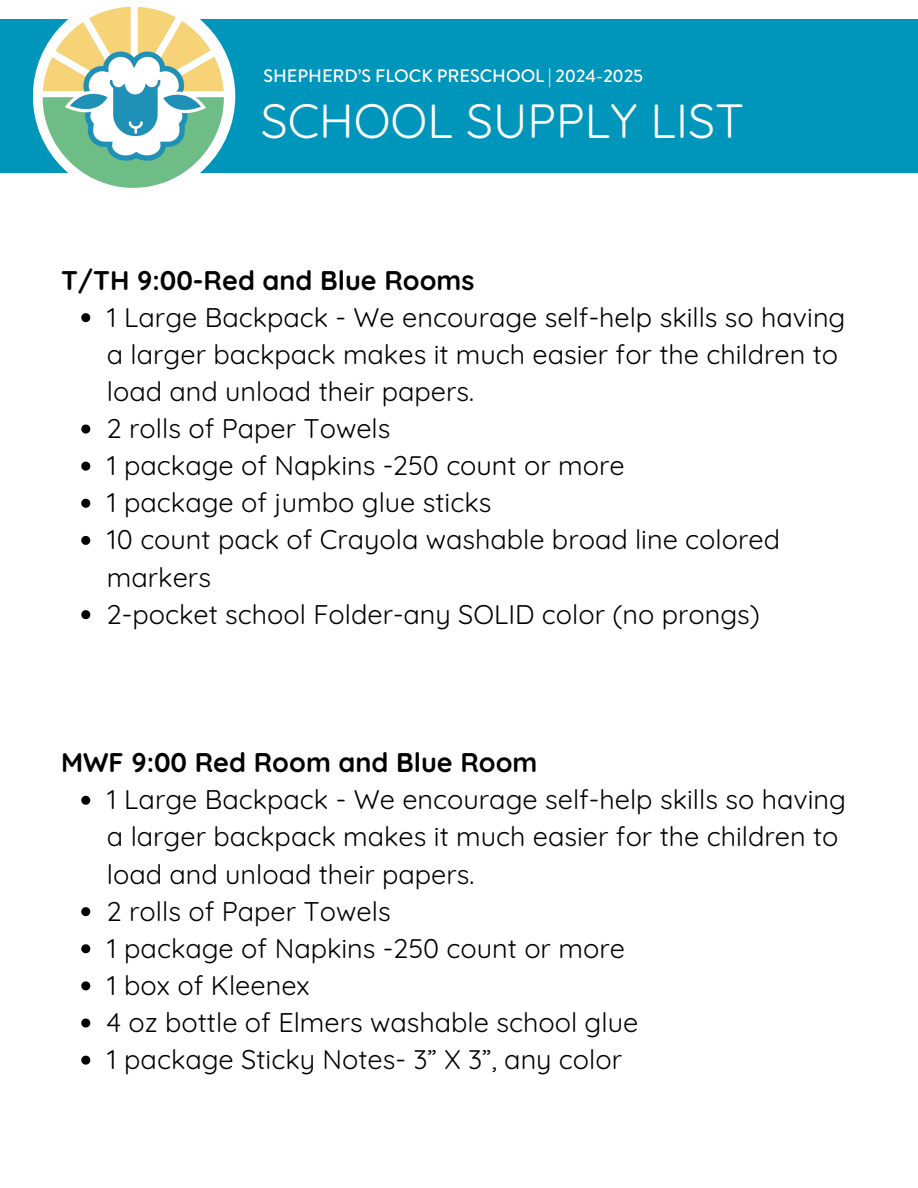
<style>
.page{position:relative;width:918px;height:1188px;background:#fff}
.page>*{position:absolute;margin:0;border:0;box-sizing:border-box;transform-origin:0 0}
.t1{font:48.15px "Quicksand";color:#fefefe}
.t2{font:27px/37.2px "Quicksand";color:#000}
.t3{font:700 27px "Quicksand";color:#000}
.t4{font:500 18px "Brandon Grotesque";color:#fff}
</style>
<div class="page">
<svg style="left:81px;top:313px;width:9px;height:9px"></svg>
<svg style="left:81px;top:425px;width:9px;height:9px"></svg>
<svg style="left:81px;top:462px;width:9px;height:9px"></svg>
<svg style="left:81px;top:499px;width:9px;height:9px"></svg>
<svg style="left:81px;top:536px;width:9px;height:9px"></svg>
<svg style="left:81px;top:610px;width:9px;height:9px"></svg>
<svg style="left:81px;top:796px;width:9px;height:9px"></svg>
<svg style="left:81px;top:907px;width:9px;height:9px"></svg>
<svg style="left:81px;top:944px;width:9px;height:9px"></svg>
<svg style="left:81px;top:981px;width:9px;height:9px"></svg>
<svg style="left:81px;top:1019px;width:9px;height:9px"></svg>
<svg style="left:81px;top:1056px;width:9px;height:9px"></svg>
<div style="left:0;top:19px;width:918px;height:154px;background:#0095bb"></div>
<img style="left:33px;top:6px;width:203px;height:182px">
<p class="t4" style="left:263px;top:63px;width:381px">SHEPHERD’S FLOCK PRESCHOOL | 2024-2025</p>
<p class="t1" style="left:261px;top:89px;width:485px">SCHOOL SUPPLY LIST</p>
<p class="t3" style="left:61px;top:263px;width:415px">T/TH 9:00-Red and Blue Rooms</p>
<p class="t2" style="left:107px;top:298px;width:740px">1 Large Backpack - We encourage self-help skills so having a larger backpack makes it much easier for the children to load and unload their papers.</p>
<h1 class="t2" style="left:107px;top:409px;width:285px">2 rolls of Paper Towels</h1>
<h2 class="t2" style="left:107px;top:446px;width:519px">1 package of Napkins -250 count or more</h2>
<p class="t2" style="left:107px;top:484px;width:386px">1 package of jumbo glue sticks</p>
<p class="t2" style="left:107px;top:521px;width:675px">10 count pack of Crayola washable broad line colored markers</p>
<p class="t2" style="left:107px;top:595px;width:655px">2-pocket school Folder-any SOLID color (no prongs)</p>
<p class="t3" style="left:61px;top:745px;width:478px">MWF 9:00 Red Room and Blue Room</p>
<p class="t2" style="left:107px;top:781px;width:741px">1 Large Backpack - We encourage self-help skills so having a larger backpack makes it much easier for the children to load and unload their papers.</p>
<p class="t2" style="left:107px;top:892px;width:285px">2 rolls of Paper Towels</p>
<h2 class="t2" style="left:107px;top:929px;width:520px">1 package of Napkins -250 count or more</h2>
<p class="t2" style="left:107px;top:966px;width:204px">1 box of Kleenex</p>
<p class="t2" style="left:107px;top:1003px;width:533px">4 oz bottle of Elmers washable school glue</p>
<p class="t2" style="left:107px;top:1040px;width:517px">1 package Sticky Notes- 3” X 3”, any color</p>
</div>
